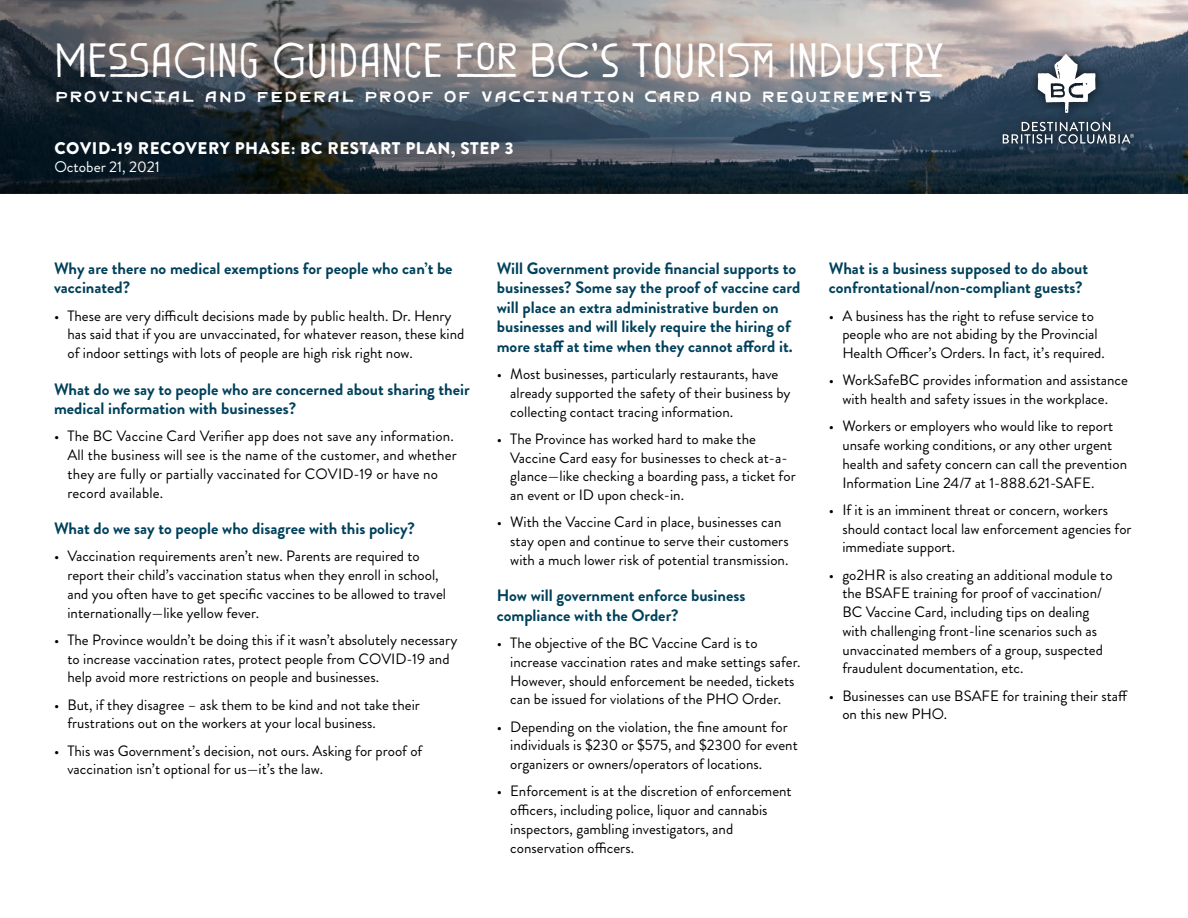
<style>
.page{position:relative;width:1188px;height:918px;background:#fff}
.page>*{position:absolute;margin:0;border:0;box-sizing:border-box;transform-origin:0 0}
.t1{font:36px "Great Forestv 2 Pro";color:#fff}
.t2{font:23.7px "Great Forest Small Caps";color:#fff}
.t3{font:900 16.8px "Brandon Grotesque";letter-spacing:.035em;color:#fff}
.t4{font:700 16.5px/19.5px "Brandon Grotesque";color:#00415b}
.t5{font:15.3px "Brandon Grotesque";color:#fff}
.t6{font:15px/18.8px "Brandon Grotesque";color:#000}
</style>
<div class="page">
<svg style="left:0;top:0;width:1188px;height:193px;background:#585f66"></svg>
<div style="left:993px;top:45px;width:150px;height:108px;background:#000;opacity:.75"></div>
<svg style="left:1038px;top:54px;width:57px;height:59px"></svg>
<svg style="left:1003px;top:122px;width:131px;height:22px;background:#536271"></svg>
<h1 class="t1" style="left:54px;top:33px;width:891px">MES_SAGING GUIDANCE F_O_R BC'S TOURIS≠M INDUSTR_Y</h1>
<h2 class="t2" style="left:54px;top:87px;width:880px">Provincial and Federal Proof of Vaccination Card and Requirements</h2>
<p class="t3" style="left:54px;top:136px;width:461px">COVID-19 RECOVERY PHASE: BC RESTART PLAN, STEP 3</p>
<p class="t5" style="left:54px;top:156px;width:107px">October 21, 2021</p>
<p class="t4" style="left:54px;top:259px;width:400px">Why are there no medical exemptions for people who can’t be vaccinated?</p>
<p class="t6" style="left:68px;top:306px;width:398px;text-indent:-14px">• These are very difficult decisions made by public health. Dr. Henry has said that if you are unvaccinated, for whatever reason, these kind of indoor settings with lots of people are high risk right now.</p>
<p class="t4" style="left:54px;top:379px;width:417px">What do we say to people who are concerned about sharing their medical information with businesses?</p>
<p class="t6" style="left:68px;top:427px;width:391px;text-indent:-14px">• The BC Vaccine Card Verifier app does not save any information.<br>All the business will see is the name of the customer, and whether they are fully or partially vaccinated for COVID-19 or have no record available.</p>
<p class="t4" style="left:54px;top:519px;width:362px">What do we say to people who disagree with this policy?</p>
<p class="t6" style="left:68px;top:547px;width:380px;text-indent:-14px">• Vaccination requirements aren’t new. Parents are required to report their child’s vaccination status when they enroll in school, and you often have to get specific vaccines to be allowed to travel internationally—like yellow fever.</p>
<p class="t6" style="left:68px;top:630px;width:391px;text-indent:-14px">• The Province wouldn’t be doing this if it wasn’t absolutely necessary to increase vaccination rates, protect people from COVID-19 and help avoid more restrictions on people and businesses.</p>
<p class="t6" style="left:68px;top:695px;width:354px;text-indent:-14px">• But, if they disagree – ask them to be kind and not take their frustrations out on the workers at your local business.</p>
<p class="t6" style="left:68px;top:741px;width:356px;text-indent:-14px">• This was Government’s decision, not ours. Asking for proof of vaccination isn’t optional for us—it’s the law.</p>
<p class="t4" style="left:497px;top:259px;width:305px">Will Government provide financial supports to businesses? Some say the proof of vaccine card will place an extra administrative burden on businesses and will likely require the hiring of more staff at time when they cannot afford it.</p>
<p class="t6" style="left:510px;top:365px;width:282px;text-indent:-14px">• Most businesses, particularly restaurants, have already supported the safety of their business by collecting contact tracing information.</p>
<p class="t6" style="left:510px;top:429px;width:287px;text-indent:-14px">• The Province has worked hard to make the Vaccine Card easy for businesses to check at-a&shy;glance—like checking a boarding pass, a ticket for an event or ID upon check-in.</p>
<p class="t6" style="left:510px;top:513px;width:280px;text-indent:-14px">• With the Vaccine Card in place, businesses can stay open and continue to serve their customers with a much lower risk of potential transmission.</p>
<p class="t4" style="left:497px;top:586px;width:250px">How will government enforce business compliance with the Order?</p>
<p class="t6" style="left:510px;top:634px;width:292px;text-indent:-14px">• The objective of the BC Vaccine Card is to increase vaccination rates and make settings safer.<br>However, should enforcement be needed, tickets can be issued for violations of the PHO Order.</p>
<p class="t6" style="left:510px;top:717px;width:289px;text-indent:-14px">• Depending on the violation, the fine amount for individuals is $230 or $575, and $2300 for event organizers or owners/operators of locations.</p>
<p class="t6" style="left:510px;top:782px;width:283px;text-indent:-14px">• Enforcement is at the discretion of enforcement officers, including police, liquor and cannabis inspectors, gambling investigators, and conservation officers.</p>
<p class="t4" style="left:829px;top:259px;width:261px">What is a business supposed to do about confrontational/non-compliant guests?</p>
<p class="t6" style="left:842px;top:306px;width:264px;text-indent:-14px">• A business has the right to refuse service to people who are not abiding by the Provincial<br>Health Officer’s Orders. In fact, it’s required.</p>
<p class="t6" style="left:829px;top:371px;width:301px;text-align:center">• WorkSafeBC provides information and assistance with health and safety issues in the workplace.</p>
<p class="t6" style="left:842px;top:417px;width:286px;text-indent:-14px">• Workers or employers who would like to report unsafe working conditions, or any other urgent health and safety concern can call the prevention Information Line 24/7 at 1-888.621-SAFE.</p>
<p class="t6" style="left:842px;top:500px;width:291px;text-indent:-14px">• If it is an imminent threat or concern, workers should contact local law enforcement agencies for immediate support.</p>
<p class="t6" style="left:842px;top:565px;width:272px;text-indent:-14px">• go2HR is also creating an additional module to the BSAFE training for proof of vaccination/ BC Vaccine Card, including tips on dealing with challenging front-line scenarios such as unvaccinated members of a group, suspected fraudulent documentation, etc.</p>
<p class="t6" style="left:842px;top:686px;width:287px;text-indent:-14px">• Businesses can use BSAFE for training their staff on this new PHO.</p>
</div>
